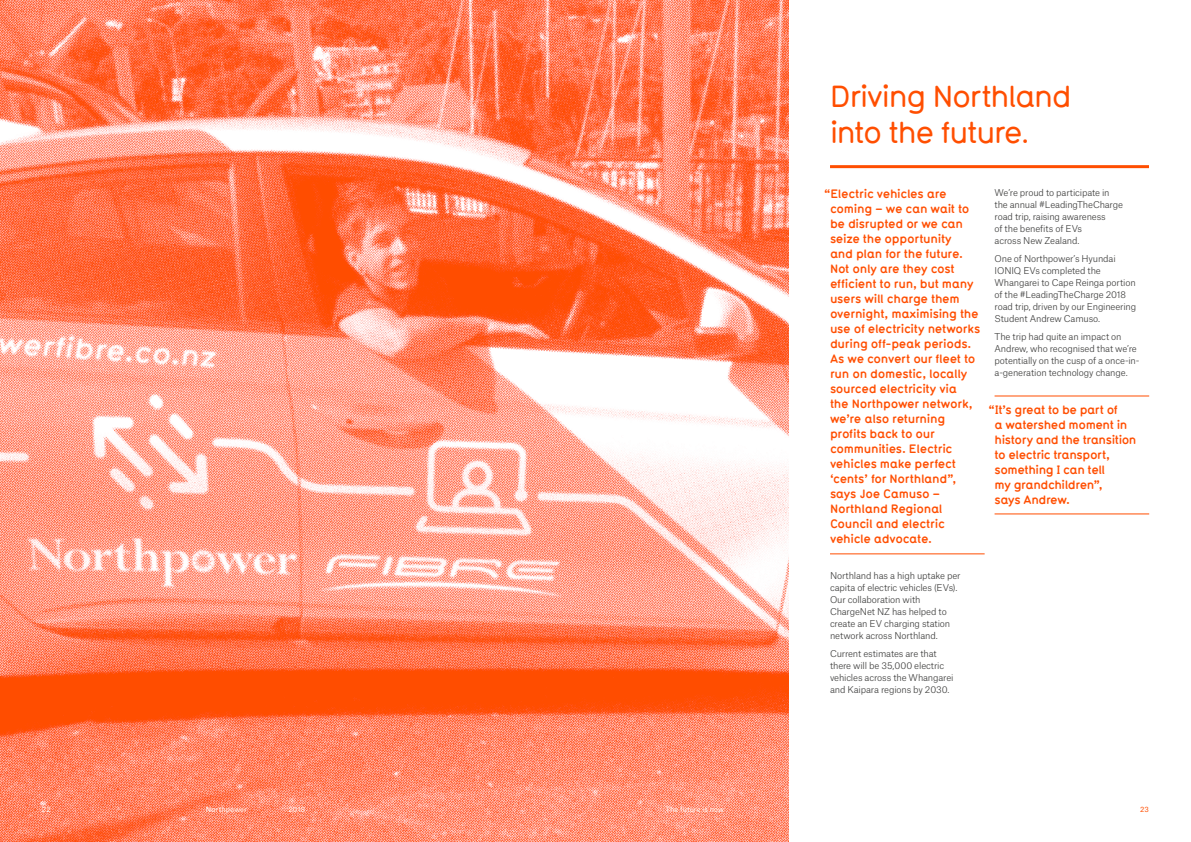
<style>
.page{position:relative;width:1191px;height:842px;background:#fff}
.page>*{position:absolute;margin:0;border:0;box-sizing:border-box;transform-origin:0 0}
.t1{font:500 30px/36px "Typ 1451 Std";letter-spacing:-.035em;color:#ff4e00}
.t2{font:700 12px/15px "Typ 1451 Std";letter-spacing:-.02em;color:#ff4e00}
.t3{font:300 9px/12px "Atlas Grotesk";letter-spacing:-.015em;color:#3c3c3b}
.t4{font:7px "Atlas Grotesk";letter-spacing:.015em;color:#fff}
.t5{font:7px "Atlas Grotesk";color:#ff4e00}
</style>
<div class="page">
<img style="left:0;top:0;width:788px;height:842px">
<hr style="left:830px;top:553px;width:154px;height:1px;background:#ff4e00">
<hr style="left:994px;top:395px;width:155px;height:1px;background:#ff4e00">
<hr style="left:994px;top:513px;width:155px;height:1px;background:#ff4e00">
<hr style="left:830px;top:165px;width:319px;height:3px;background:#ff4e00">
<h1 class="t1" style="left:830px;top:77px;width:243px">Driving Northland into the future.</h1>
<p class="t2" style="left:830px;top:186px;width:152px;text-indent:-6px">“Electric vehicles are coming – we can wait to be disrupted or we can seize the opportunity<br>and plan for the future.<br>Not only are they cost efficient to run, but many users will charge them overnight, maximising the use of electricity networks during off-peak periods.<br>As we convert our fleet to run on domestic, locally sourced electricity via<br>the Northpower network, we’re also returning profits back to our communities. Electric vehicles make perfect ‘cents’ for Northland”, says Joe Camuso –<br>Northland Regional<br>Council and electric vehicle advocate.</p>
<p class="t3" style="left:830px;top:569px;width:132px">Northland has a high uptake per capita of electric vehicles (EVs).<br>Our collaboration with<br>ChargeNet NZ has helped to create an EV charging station network across Northland.</p>
<p class="t3" style="left:830px;top:647px;width:125px">Current estimates are that there will be 35,000 electric vehicles across the Whangarei and Kaipara regions by 2030.</p>
<p class="t3" style="left:994px;top:186px;width:130px">We’re proud to participate in the annual #LeadingTheCharge road trip, raising awareness<br>of the benefits of EVs<br>across New Zealand.</p>
<p class="t3" style="left:994px;top:252px;width:143px">One of Northpower’s Hyundai<br>IONIQ EVs completed the<br>Whangarei to Cape Reinga portion of the #LeadingTheCharge 2018 road trip, driven by our Engineering<br>Student Andrew Camuso.</p>
<p class="t3" style="left:994px;top:329px;width:146px">The trip had quite an impact on Andrew, who recognised that we’re potentially on the cusp of a once-in&shy;a-generation technology change.</p>
<h2 class="t2" style="left:994px;top:401px;width:143px;text-indent:-6px">“It’s great to be part of<br>a watershed moment in history and the transition to electric transport, something I can tell<br>my grandchildren”,<br>says Andrew.</h2>
<p class="t4" style="left:42px;top:803px;width:10px">22</p>
<p class="t4" style="left:206px;top:803px;width:43px">Northpower</p>
<p class="t4" style="left:288px;top:803px;width:18px">2018</p>
<p class="t4" style="left:665px;top:803px;width:60px">The future is now</p>
<p class="t5" style="left:1140px;top:803px;width:10px">23</p>
</div>
